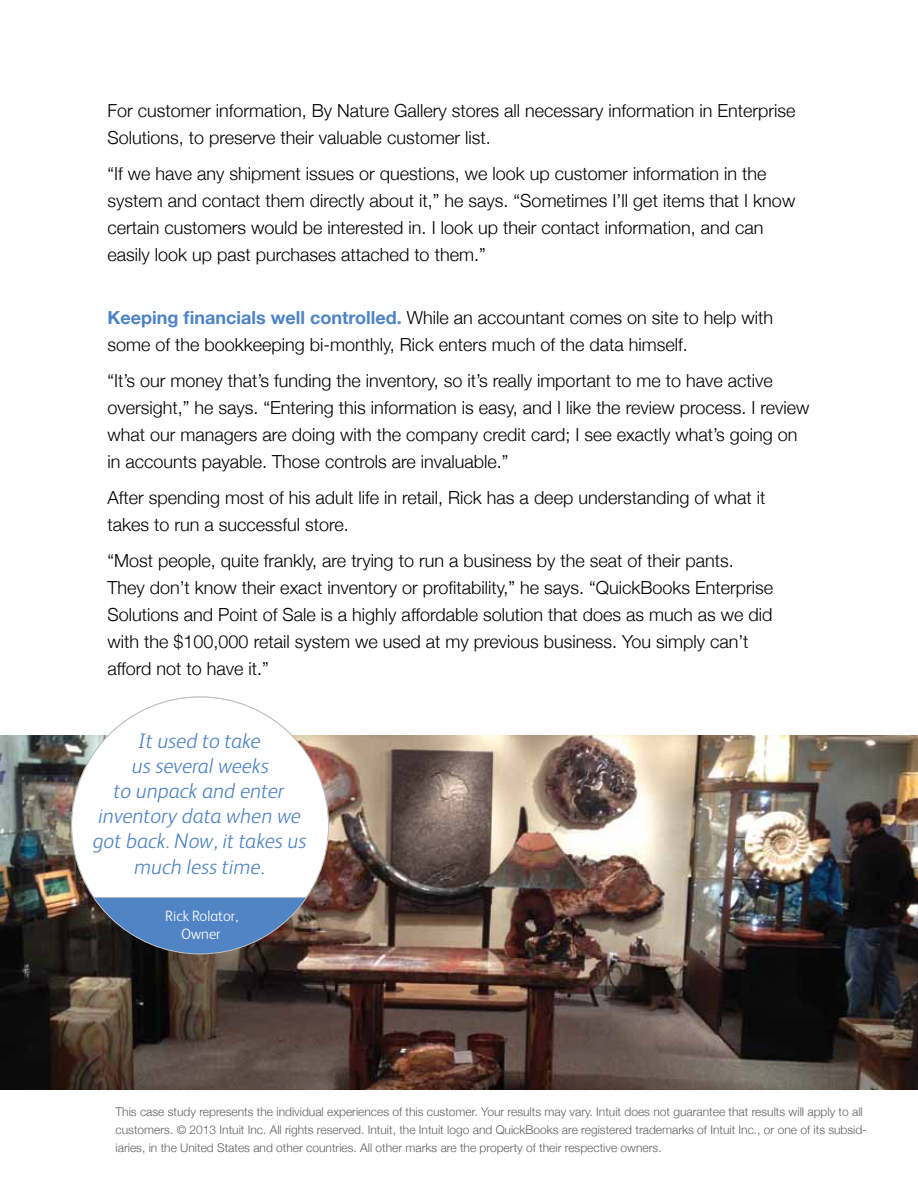
<style>
.page{position:relative;width:918px;height:1188px;background:#fff}
.page>*{position:absolute;margin:0;border:0;box-sizing:border-box;transform-origin:0 0}
.t1{font:italic 300 21px/25.2px "FS Albert";color:#4e84c4;text-align:center}
.t2{font:300 18px/27px "Helvetica Neue";color:#000}
.t3{font:300 15px/18px "FS Albert";color:#fff;text-align:center}
.t4{font:300 12px/18px "Helvetica Neue";color:#5f6062}
.s1{font-weight:700;color:#4e84c4}
</style>
<div class="page">
<img style="left:0;top:735px;width:918px;height:355px">
<div style="left:72px;top:697px;width:257px;height:257px;background:#fff;border:1px solid #bcbec0;border-radius:50%"></div>
<svg style="left:72px;top:897px;width:257px;height:57px;background:#4b5970"></svg>
<div style="left:139px;top:903px;width:114px;height:31px;background:#5084c4;border-radius:7px"></div>
<p class="t2" style="left:108px;top:96px;width:689px">For customer information, By Nature Gallery stores all necessary information in Enterprise<br>Solutions, to preserve their valuable customer list.</p>
<p class="t2" style="left:108px;top:159px;width:689px">“If we have any shipment issues or questions, we look up customer information in the system and contact them directly about it,” he says. “Sometimes I’ll get items that I know certain customers would be interested in. I look up their contact information, and can easily look up past purchases attached to them.”</p>
<p class="t2" style="left:108px;top:303px;width:667px"><span class="s1">Keeping financials well controlled.</span> While an accountant comes on site to help with some of the bookkeeping bi-monthly, Rick enters much of the data himself.</p>
<p class="t2" style="left:108px;top:366px;width:703px">“It’s our money that’s funding the inventory, so it’s really important to me to have active oversight,” he says. “Entering this information is easy, and I like the review process. I review what our managers are doing with the company credit card; I see exactly what’s going on in accounts payable. Those controls are invaluable.”</p>
<p class="t2" style="left:108px;top:483px;width:659px">After spending most of his adult life in retail, Rick has a deep understanding of what it takes to run a successful store.</p>
<p class="t2" style="left:108px;top:546px;width:667px">“Most people, quite frankly, are trying to run a business by the seat of their pants.<br>They don’t know their exact inventory or profitability,” he says. “QuickBooks Enterprise Solutions and Point of Sale is a highly affordable solution that does as much as we did with the $100,000 retail system we used at my previous business. You simply can’t afford not to have it.”</p>
<p class="t1" style="left:93px;top:728px;width:215px">It used to take<br>us several weeks<br>to unpack and enter inventory data when we got back. Now, it takes us much less time.</p>
<p class="t3" style="left:165px;top:906px;width:75px">Rick Rolator,<br>Owner</p>
<p class="t4" style="left:116px;top:1102px;width:753px">This case study represents the individual experiences of this customer. Your results may vary. Intuit does not guarantee that results will apply to all customers. © 2013 Intuit Inc. All rights reserved. Intuit, the Intuit logo and QuickBooks are registered trademarks of Intuit Inc., or one of its subsid&shy;iaries, in the United States and other countries. All other marks are the property of their respective owners.</p>
</div>
